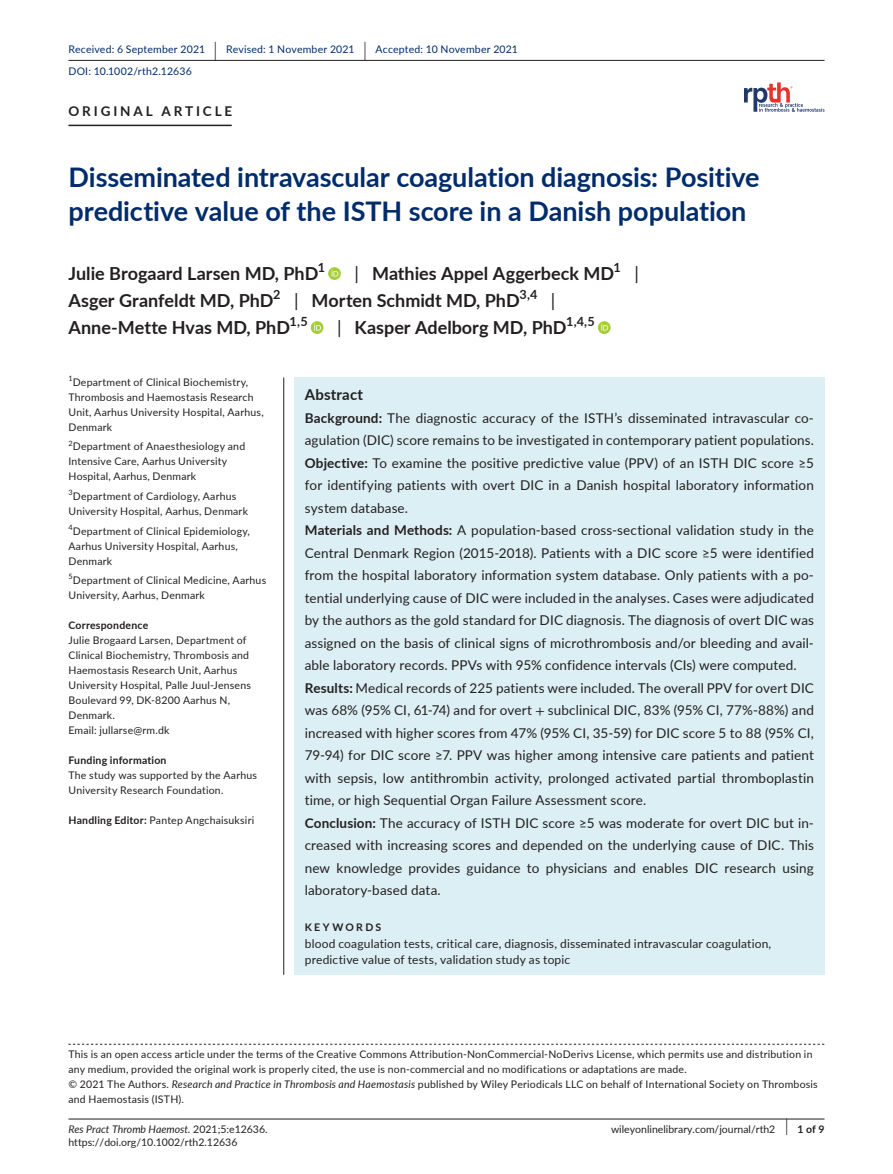
<style>
.page{position:relative;width:893px;height:1174px;background:#fff}
.page>*{position:absolute;margin:0;border:0;box-sizing:border-box;transform-origin:0 0}
.t1{font:700 27px/34.5px "Lato";letter-spacing:-.005em;color:#002c6b}
.t2{font:700 18px "Lato";color:#231f20}
.t3{font:18px "Lato";color:#231f20}
.t4{font:700 15px "Lato";letter-spacing:.015em;color:#231f20}
.t5{font:13.5px/22.5px "Lato";letter-spacing:.01em;color:#231f20}
.t6{font:700 13.5px "Lato";letter-spacing:.215em;color:#231f20}
.t7{font:700 12.6px "Lato";color:#231f20}
.t8{font:12px/16.5px "Lato";letter-spacing:.015em;color:#231f20}
.t9{font:10.5px/15px "Lato";letter-spacing:.02em;color:#231f20}
.t10{font:10.5px/21.8px "Lato";letter-spacing:.015em;color:#002c6b}
.t11{font:10.5px "Lato";color:#231f20}
.t12{font:700 10.5px "Lato";letter-spacing:.02em;color:#231f20}
.t13{font:italic 10.5px "Lato";color:#231f20}
.t14{font:700 10.5px "Lato";letter-spacing:.22em;color:#231f20}
.t15{font:7.35px "Lato";color:#231f20}
.s1{font-size:19.65px;color:#231f20}
.s2{font-weight:400}
.s3{font-weight:700}
.s4{font-family:"STIX"}
.s5{font-style:italic}
.s6{font-style:normal}
.s7{font-weight:400;font-size:17.4px}
</style>
<div class="page">
<hr style="left:68px;top:1118px;width:756px;height:1px;background:#231f20">
<svg style="left:744px;top:82px;width:80px;height:30px"></svg>
<hr style="left:68px;top:60px;width:756px;height:1px;background:#231f20">
<hr style="left:68px;top:125px;width:164px;height:1px;background:#231f20">
<svg style="left:328px;top:267px;width:13px;height:13px"></svg>
<svg style="left:332px;top:269px;width:6px;height:7px"></svg>
<svg style="left:311px;top:321px;width:12px;height:13px"></svg>
<svg style="left:314px;top:323px;width:7px;height:7px"></svg>
<svg style="left:598px;top:321px;width:13px;height:13px"></svg>
<svg style="left:601px;top:323px;width:7px;height:7px"></svg>
<svg style="left:68px;top:1043px;width:756px;height:1px"></svg>
<div style="left:294px;top:377px;width:530px;height:597px;background:#dceff4"></div>
<hr style="left:283px;top:377px;width:1px;height:597px;background:#231f20">
<p class="t10" style="left:68px;top:38px;width:451px">Received: 6 September 2021 <span class="s1">|</span> Revised: 1 November 2021 <span class="s1">|</span> Accepted: 10 November 2021<br>DOI: 10.1002/rth2.12636</p>
<p class="t6" style="left:68px;top:101px;width:165px">ORIGINAL ARTICLE</p>
<h1 class="t1" style="left:68px;top:159px;width:693px">Disseminated intravascular coagulation diagnosis: Positive predictive value of the ISTH score in a Danish population</h1>
<h2 class="t2" style="left:68px;top:260px;width:251px">Julie Brogaard Larsen MD, PhD</h2>
<p class="t7" style="left:318px;top:258px;width:9px">1</p>
<h2 class="t2" style="left:354px;top:260px;width:261px"><span class="s2">|</span> Mathies Appel Aggerbeck MD</h2>
<p class="t7" style="left:614px;top:258px;width:9px">1</p>
<h2 class="t3" style="left:634px;top:260px;width:6px">|</h2>
<h2 class="t2" style="left:68px;top:287px;width:207px">Asger Granfeldt MD, PhD</h2>
<p class="t7" style="left:273px;top:285px;width:9px">2</p>
<h2 class="t2" style="left:294px;top:287px;width:227px"><span class="s2">|</span> Morten Schmidt MD, PhD</h2>
<p class="t7" style="left:520px;top:285px;width:19px">3,4</p>
<h2 class="t3" style="left:551px;top:287px;width:6px">|</h2>
<h2 class="t2" style="left:68px;top:314px;width:223px">Anne-Mette Hvas MD, PhD</h2>
<p class="t7" style="left:290px;top:312px;width:20px">1,5</p>
<h2 class="t2" style="left:337px;top:314px;width:231px"><span class="s2">|</span> Kasper Adelborg MD, PhD</h2>
<p class="t7" style="left:566px;top:312px;width:30px">1,4,5</p>
<p class="t15" style="left:68px;top:373px;width:6px">1</p>
<p class="t9" style="left:68px;top:374px;width:197px;text-indent:4px">Department of Clinical Biochemistry,<br>Thrombosis and Haemostasis Research<br>Unit, Aarhus University Hospital, Aarhus,<br>Denmark</p>
<p class="t9" style="left:68px;top:439px;width:178px"><sup>2</sup>Department of Anaesthesiology and<br>Intensive Care, Aarhus University<br>Hospital, Aarhus, Denmark</p>
<p class="t9" style="left:68px;top:488px;width:181px"><sup>3</sup>Department of Cardiology, Aarhus<br>University Hospital, Aarhus, Denmark</p>
<p class="t9" style="left:68px;top:523px;width:183px"><sup>4</sup>Department of Clinical Epidemiology,<br>Aarhus University Hospital, Aarhus,<br>Denmark</p>
<p class="t9" style="left:68px;top:572px;width:199px"><sup>5</sup>Department of Clinical Medicine, Aarhus<br>University, Aarhus, Denmark</p>
<p class="t12" style="left:68px;top:617px;width:81px">Correspondence</p>
<p class="t9" style="left:68px;top:632px;width:184px">Julie Brogaard Larsen, Department of<br>Clinical Biochemistry, Thrombosis and<br>Haemostasis Research Unit, Aarhus<br>University Hospital, Palle Juul-Jensens<br>Boulevard 99, DK-8200 Aarhus N,<br>Denmark.<br>Email: jullarse@rm.dk</p>
<p class="t12" style="left:68px;top:752px;width:100px">Funding information</p>
<p class="t9" style="left:68px;top:767px;width:190px">The study was supported by the Aarhus<br>University Research Foundation.</p>
<p class="t9" style="left:68px;top:812px;width:187px"><span class="s3">Handling Editor:</span> Pantep Angchaisuksiri</p>
<p class="t4" style="left:305px;top:383px;width:60px">Abstract</p>
<p class="t5" style="left:305px;top:406px;width:511px"><span class="s3">Background:</span> The diagnostic accuracy of the ISTH’s disseminated intravascular co&shy;agulation (DIC) score remains to be investigated in contemporary patient populations.<br><span class="s3">Objective:</span> To examine the positive predictive value (PPV) of an ISTH DIC score ≥5 for identifying patients with overt DIC in a Danish hospital laboratory information system database.<br><span class="s3">Materials and Methods:</span> A population-based cross-sectional validation study in the Central Denmark Region (2015-2018). Patients with a DIC score ≥5 were identified from the hospital laboratory information system database. Only patients with a po&shy;tential underlying cause of DIC were included in the analyses. Cases were adjudicated by the authors as the gold standard for DIC diagnosis. The diagnosis of overt DIC was assigned on the basis of clinical signs of microthrombosis and/or bleeding and avail&shy;able laboratory records. PPVs with 95% confidence intervals (CIs) were computed.<br><span class="s3">Results:</span> Medical records of 225 patients were included. The overall PPV for overt DIC was 68% (95% CI, 61-74) and for overt <span class="s4">+</span> subclinical DIC, 83% (95% CI, 77%-88%) and increased with higher scores from 47% (95% CI, 35-59) for DIC score 5 to 88 (95% CI, 79-94) for DIC score ≥7. PPV was higher among intensive care patients and patient with sepsis, low antithrombin activity, prolonged activated partial thromboplastin time, or high Sequential Organ Failure Assessment score.<br><span class="s3">Conclusion:</span> The accuracy of ISTH DIC score ≥5 was moderate for overt DIC but in&shy;creased with increasing scores and depended on the underlying cause of DIC. This new knowledge provides guidance to physicians and enables DIC research using laboratory-based data.</p>
<p class="t14" style="left:305px;top:919px;width:78px">KEYWORDS</p>
<p class="t8" style="left:305px;top:934px;width:468px">blood coagulation tests, critical care, diagnosis, disseminated intravascular coagulation, predictive value of tests, validation study as topic</p>
<p class="t9" style="left:68px;top:1046px;width:751px">This is an open access article under the terms of the Creative Commons Attribution-NonCommercial-NoDerivs License, which permits use and distribution in any medium, provided the original work is properly cited, the use is non-commercial and no modifications or adaptations are made.<br>© 2021 The Authors. <span class="s5">Research and Practice in Thrombosis and Haemostasis</span> published by Wiley Periodicals LLC on behalf of International Society on Thrombosis and Haemostasis (ISTH).</p>
<p class="t13" style="left:68px;top:1121px;width:201px">Res Pract Thromb Haemost. <span class="s6">2021;5:e12636.</span></p>
<p class="t12" style="left:786px;top:1121px;width:40px"><span class="s7">|</span> 1 of 9</p>
<p class="t11" style="left:68px;top:1135px;width:170px">https://doi.org/10.1002/rth2.12636</p>
<p class="t11" style="left:611px;top:1121px;width:166px">wileyonlinelibrary.com/journal/rth2</p>
</div>
